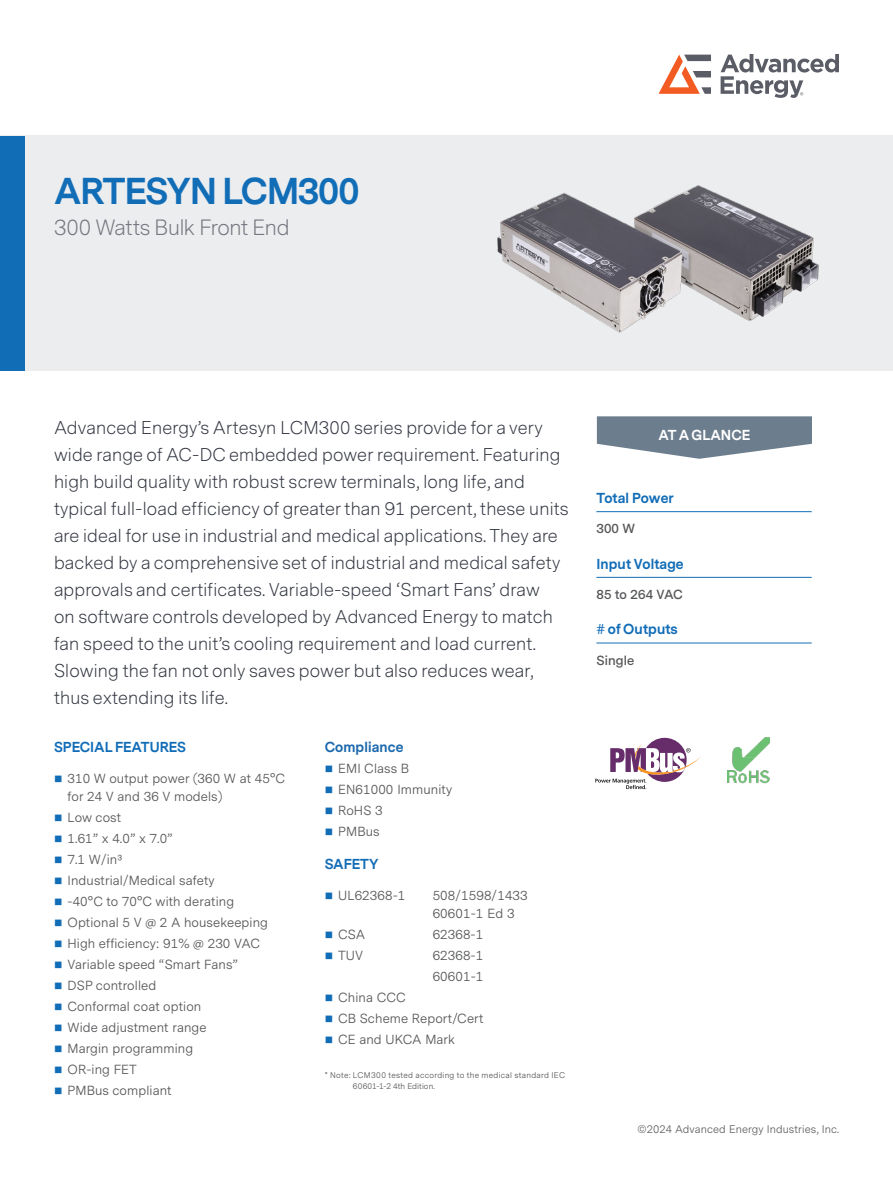
<style>
.page{position:relative;width:893px;height:1188px;background:#fff}
.page>*{position:absolute;margin:0;border:0;box-sizing:border-box;transform-origin:0 0}
.t1{font:700 34.95px "Messina Sans";letter-spacing:-.025em;color:#126db7}
.TitleSub{font:300 20.55px "Messina Sans";letter-spacing:-.015em;color:#75767f}
.Product_Overview_body{font:300 17.25px/27px "Messina Sans";letter-spacing:.01em;color:#323640}
.At_a_Glance_Subhead{font:700 13.5px "Messina Sans";letter-spacing:.01em;color:#126db7}
.Cover_Heading{font:700 13.5px "Messina Sans";color:#126db7}
.Bulleted{font:700 13.5px "Messina Sans";letter-spacing:.01em;color:#1c69ad}
.Heading_1{font:700 13.5px "Messina Sans";color:#fff}
.Bulleted-2{font:13.2px/18px "Messina Sans";letter-spacing:.01em;color:#57585a}
.Bulleted-3{font:13.2px "Messina Sans";letter-spacing:.01em;color:#57595a}
.At_A_Glance_Text_Last{font:600 13.2px "Messina Sans";letter-spacing:.01em;color:#57585a}
.t2{font:11.1px "Messina Sans";letter-spacing:.01em;color:#636366}
.Notes{font:8.25px/10.5px "Messina Sans";letter-spacing:.03em;color:#57585a}
.s1{color:#126db7}
.s2{color:#57585a}
</style>
<div class="page">
<div style="left:0;top:136px;width:893px;height:235px;background:#ebedef"></div>
<img style="left:497px;top:185px;width:322px;height:148px">
<div style="left:0;top:136px;width:24px;height:235px;background:#126db7"></div>
<svg style="left:597px;top:416px;width:215px;height:43px"></svg>
<hr style="left:596px;top:511px;width:216px;height:1px;background:#126db7">
<hr style="left:596px;top:577px;width:216px;height:1px;background:#126db7">
<hr style="left:596px;top:643px;width:216px;height:1px;background:#126db7">
<svg style="left:658px;top:55px;width:53px;height:39px"></svg>
<svg style="left:721px;top:54px;width:118px;height:44px"></svg>
<svg style="left:595px;top:738px;width:106px;height:51px"></svg>
<img style="left:728px;top:738px;width:41px;height:46px">
<p class="t1" style="left:54px;top:166px;width:307px">ARTESYN LCM300</p>
<p class="TitleSub" style="left:54px;top:214px;width:237px">300 Watts Bulk Front End</p>
<p class="Product_Overview_body" style="left:54px;top:415px;width:490px">Advanced Energy’s Artesyn LCM300 series provide for a very</p>
<p class="Heading_1" style="left:658px;top:425px;width:93px">AT A GLANCE</p>
<p class="Product_Overview_body" style="left:54px;top:442px;width:516px">wide range of AC-DC embedded power requirement. Featuring high build quality with robust screw terminals, long life, and typical full-load efficiency of greater than 91 percent, these units are ideal for use in industrial and medical applications. They are backed by a comprehensive set of industrial and medical safety approvals and certificates. Variable-speed ‘Smart Fans’ draw<br>on software controls developed by Advanced Energy to match fan speed to the unit’s cooling requirement and load current.<br>Slowing the fan not only saves power but also reduces wear, thus extending its life.</p>
<p class="Cover_Heading" style="left:54px;top:738px;width:134px">SPECIAL FEATURES</p>
<p class="Bulleted-2" style="left:68px;top:770px;width:219px;text-indent:-14px"><span class="s1">■</span> 310 W output power (360 W at 45°C for 24 V and 36 V models)</p>
<p class="Bulleted-2" style="left:54px;top:809px;width:69px"><span class="s1">■</span> Low cost</p>
<p class="Bulleted-3" style="left:54px;top:831px;width:120px"><span class="s1">■</span> 1.61” x 4.0” x 7.0”</p>
<p class="Bulleted-2" style="left:54px;top:851px;width:70px"><span class="s1">■</span> 7.1 W/in3</p>
<p class="Bulleted-2" style="left:54px;top:872px;width:162px"><span class="s1">■</span> Industrial/Medical safety</p>
<p class="Bulleted-2" style="left:54px;top:893px;width:182px"><span class="s1">■</span> -40°C to 70°C with derating</p>
<p class="Bulleted-2" style="left:54px;top:914px;width:215px"><span class="s1">■</span> Optional 5 V @ 2 A housekeeping</p>
<p class="Bulleted-2" style="left:54px;top:935px;width:207px"><span class="s1">■</span> High efficiency: 91% @ 230 VAC</p>
<p class="Bulleted-2" style="left:54px;top:956px;width:185px"><span class="s1">■</span> Variable speed “Smart Fans”</p>
<p class="Bulleted-2" style="left:54px;top:977px;width:104px"><span class="s1">■</span> DSP controlled</p>
<p class="Bulleted-2" style="left:54px;top:998px;width:149px"><span class="s1">■</span> Conformal coat option</p>
<p class="Bulleted-2" style="left:54px;top:1019px;width:154px"><span class="s1">■</span> Wide adjustment range</p>
<p class="Bulleted-2" style="left:54px;top:1040px;width:141px"><span class="s1">■</span> Margin programming</p>
<p class="Bulleted-2" style="left:54px;top:1061px;width:84px"><span class="s1">■</span> OR-ing FET</p>
<p class="Bulleted-2" style="left:54px;top:1082px;width:119px"><span class="s1">■</span> PMBus compliant</p>
<p class="At_a_Glance_Subhead" style="left:596px;top:488px;width:79px">Total Power</p>
<p class="At_A_Glance_Text_Last" style="left:596px;top:521px;width:40px">300 W</p>
<p class="At_a_Glance_Subhead" style="left:596px;top:554px;width:89px">Input Voltage</p>
<p class="At_A_Glance_Text_Last" style="left:596px;top:587px;width:88px">85 to 264 VAC</p>
<p class="At_a_Glance_Subhead" style="left:596px;top:620px;width:83px"># of Outputs</p>
<p class="At_A_Glance_Text_Last" style="left:596px;top:652px;width:39px">Single</p>
<p class="Bulleted" style="left:325px;top:738px;width:80px">Compliance</p>
<p class="Bulleted-2" style="left:325px;top:760px;width:86px"><span class="s1">■</span> EMI Class B</p>
<p class="Bulleted-2" style="left:325px;top:781px;width:129px"><span class="s1">■</span> EN61000 Immunity</p>
<p class="Bulleted-2" style="left:325px;top:802px;width:59px"><span class="s1">■</span> RoHS 3</p>
<p class="Bulleted-2" style="left:325px;top:823px;width:57px"><span class="s1">■</span> PMBus</p>
<p class="Cover_Heading" style="left:325px;top:855px;width:55px">SAFETY</p>
<p class="Bulleted-2" style="left:325px;top:887px;width:82px"><span class="s1">■</span> UL62368-1</p>
<p class="Bulleted-2" style="left:433px;top:887px;width:96px">508/1598/1433<br>60601-1 Ed 3</p>
<p class="Bulleted-2" style="left:325px;top:926px;width:42px"><span class="s1">■</span> CSA</p>
<p class="Bulleted-2" style="left:433px;top:926px;width:52px">62368-1</p>
<p class="Bulleted-2" style="left:325px;top:947px;width:40px"><span class="s1">■</span> TUV</p>
<p class="Bulleted-2" style="left:433px;top:947px;width:52px">62368-1</p>
<p class="Bulleted-2" style="left:433px;top:968px;width:52px">60601-1</p>
<p class="Bulleted-3" style="left:325px;top:989px;width:83px"><span class="s1">■</span> China <span class="s2">CCC</span></p>
<p class="Bulleted-2" style="left:325px;top:1010px;width:160px"><span class="s1">■</span> CB Scheme Report/Cert</p>
<p class="Bulleted-2" style="left:325px;top:1031px;width:132px"><span class="s1">■</span> CE and UKCA Mark</p>
<p class="Notes" style="left:353px;top:1071px;width:214px;text-indent:-28px">* Note: LCM300 tested according to the medical standard IEC<br>60601-1-2 4th Edition.</p>
<p class="t2" style="left:637px;top:1122px;width:203px">©2024 Advanced Energy Industries, Inc.</p>
</div>
